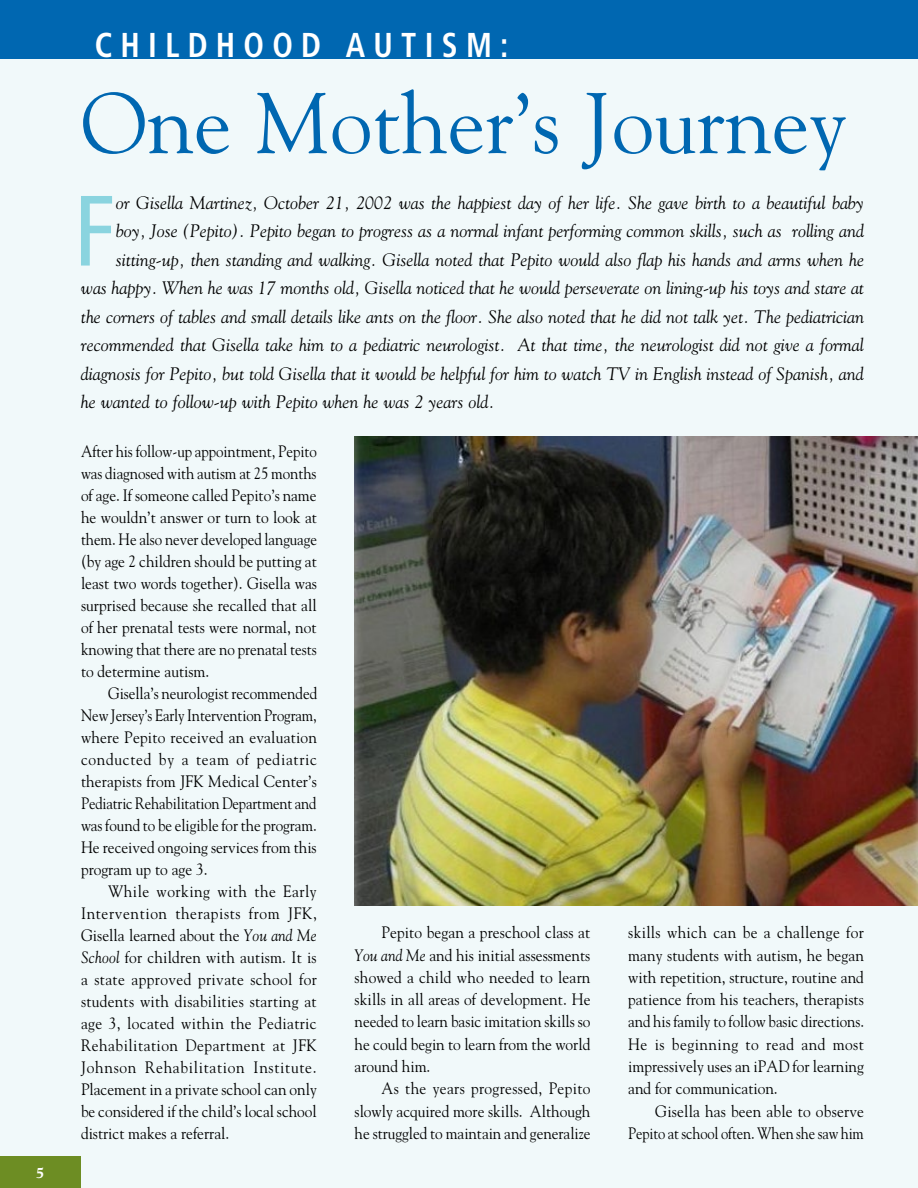
<style>
.page{position:relative;width:918px;height:1188px;background:#f1f9fa}
.page>*{position:absolute;margin:0;border:0;box-sizing:border-box;transform-origin:0 0}
.t1{font:condensed 99.6px "Frutiger";color:#8ad4df}
.t2{font:85.5px "Goudy";color:#0067b1}
.t3{font:700 condensed 34.5px "Frutiger";letter-spacing:.26em;color:#fff;scale:.92 1}
.t4{font:italic 18px "Goudy";color:#000}
.t5{font:16.5px/22.4px "Goudy";color:#000;text-align:justify;scale:.93 1}
.t6{font:16.5px/22px "Goudy";color:#000;text-align:justify;scale:.9 1}
.t7{font:16.5px/22px "Goudy";color:#000;text-align:justify;scale:.91 1}
.t8{font:800 15px "Goudy";color:#fff}
.s1{font-style:italic}
</style>
<div class="page">
<div style="left:0;top:0;width:918px;height:59px;background:#0067b1"></div>
<div style="left:0;top:1156px;width:81px;height:32px;background:#6d8d23"></div>
<img style="left:355px;top:437px;width:563px;height:468px">
<p class="t8" style="left:36px;top:1164px;width:10px">5</p>
<h3 class="t3" style="left:95px;top:25px;width:451px">CHILDHOOD AUTISM:</h3>
<h2 class="t2" style="left:81px;top:70px;width:767px">One Mother’s Journey</h2>
<h1 class="t1" style="left:73px;top:173px;width:44px">F</h1>
<p class="t4" style="left:116px;top:191px;width:750px">or Gisella Martinez, October 21, 2002 was the happiest day of her life. She gave birth to a beautiful baby</p>
<p class="t4" style="left:116px;top:220px;width:750px">boy, Jose (Pepito). Pepito began to progress as a normal infant performing common skills, such as rolling and</p>
<p class="t4" style="left:116px;top:248px;width:750px">sitting-up, then standing and walking. Gisella noted that Pepito would also flap his hands and arms when he</p>
<p class="t4" style="left:81px;top:277px;width:784px">was happy. When he was 17 months old, Gisella noticed that he would perseverate on lining-up his toys and stare at</p>
<p class="t4" style="left:81px;top:305px;width:785px">the corners of tables and small details like ants on the floor. She also noted that he did not talk yet. The pediatrician</p>
<p class="t4" style="left:81px;top:334px;width:784px">recommended that Gisella take him to a pediatric neurologist. At that time, the neurologist did not give a formal</p>
<p class="t4" style="left:81px;top:362px;width:784px">diagnosis for Pepito, but told Gisella that it would be helpful for him to watch TV in English instead of Spanish, and</p>
<p class="t4" style="left:81px;top:391px;width:415px">he wanted to follow-up with Pepito when he was 2 years old.</p>
<p class="t6" style="left:81px;top:439px;width:264px">After his follow-up appointment, Pepito was diagnosed with autism at 25 months of age. If someone called Pepito’s name he wouldn’t answer or turn to look at them. He also never developed language (by age 2 children should be putting at least two words together). Gisella was surprised because she recalled that all of her prenatal tests were normal, not knowing that there are no prenatal tests to determine autism.</p>
<p class="t7" style="left:81px;top:682px;width:261px;text-indent:27px">Gisella’s neurologist recommended New Jersey’s Early Intervention Program, where Pepito received an evaluation conducted by a team of pediatric therapists from JFK Medical Center’s Pediatric Rehabilitation Department and was found to be eligible for the program.<br>He received ongoing services from this program up to age 3.</p>
<p class="t5" style="left:81px;top:880px;width:255px;text-indent:27px">While working with the Early Intervention therapists from JFK, Gisella learned about the <span class="s1">You and Me School</span> for children with autism. It is a state approved private school for students with disabilities starting at age 3, located within the Pediatric Rehabilitation Department at JFK Johnson Rehabilitation Institute.<br>Placement in a private school can only be considered if the child’s local school district makes a referral.</p>
<p class="t5" style="left:355px;top:921px;width:255px;text-indent:27px">Pepito began a preschool class at <span class="s1">You and Me</span> and his initial assessments showed a child who needed to learn skills in all areas of development. He needed to learn basic imitation skills so he could begin to learn from the world around him.</p>
<p class="t5" style="left:355px;top:1077px;width:255px;text-indent:27px">As the years progressed, Pepito slowly acquired more skills. Although he struggled to maintain and generalize</p>
<p class="t5" style="left:628px;top:921px;width:255px">skills which can be a challenge for many students with autism, he began with repetition, structure, routine and patience from his teachers, therapists and his family to follow basic directions.<br>He is beginning to read and most impressively uses an iPAD for learning and for communication.</p>
<p class="t5" style="left:628px;top:1099px;width:255px;text-align:right">Gisella has been able to observe<br>Pepito at school often. When she saw him</p>
</div>
